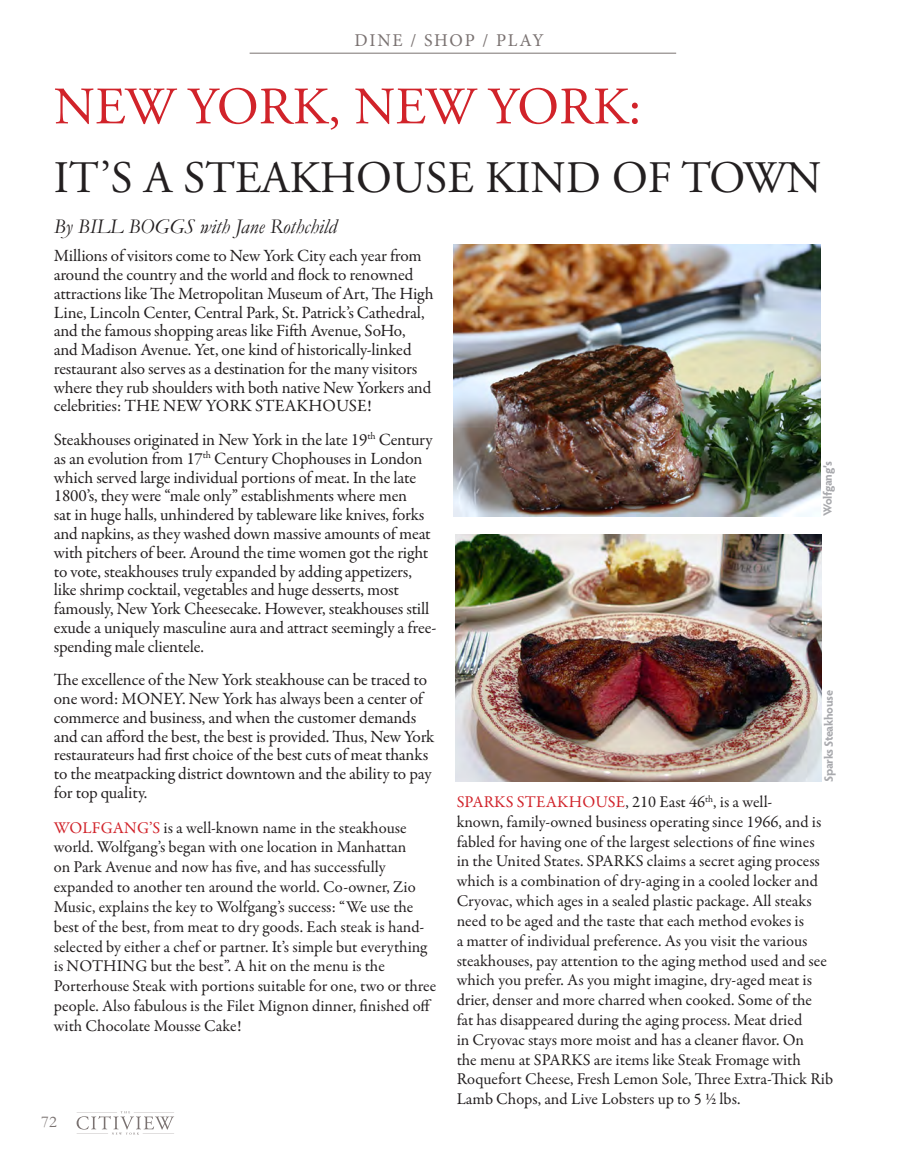
<style>
.page{position:relative;width:918px;height:1175px;background:#fff}
.page>*{position:absolute;margin:0;border:0;box-sizing:border-box;transform-origin:0 0}
.t1{font:52.5px "Adobe Garamond Pro";color:#d1232a}
.t2{font:45px "Adobe Garamond Pro";color:#231f20}
.t3{font:italic 21px "Garamond";color:#231f20}
.t4{font:18px "Minion Pro";letter-spacing:.09em;color:#7a7271}
.t5{font:17.25px/18.8px "Garamond Premr Pro";letter-spacing:-.01em;color:#231f20}
.t6{font:16.5px/19.8px "Garamond Premr Pro";color:#231f20}
.t7{font:16.5px "Garamond";color:#7a7271}
.Caption__1{font:700 12px "Hypatia Sans Pro";letter-spacing:-.035em;color:#a8a9ad}
.s1{color:#d1232a}
</style>
<div class="page">
<img style="left:455px;top:534px;width:367px;height:248px">
<svg style="left:77px;top:1111px;width:97px;height:23px"></svg>
<hr style="left:250px;top:53px;width:426px;height:1px;background:#7a7271">
<img style="left:454px;top:245px;width:366px;height:271px">
<p class="t4" style="left:355px;top:28px;width:191px">DINE / SHOP / PLAY</p>
<p class="t1" style="left:54px;top:75px;width:589px">NEW YORK, NEW YORK:</p>
<p class="t2" style="left:54px;top:151px;width:769px">IT’S A STEAKHOUSE KIND OF TOWN</p>
<p class="t3" style="left:54px;top:213px;width:284px">By BILL BOGGS with Jane Rothchild</p>
<p class="t5" style="left:54px;top:247px;width:381px">Millions of visitors come to New York City each year from around the country and the world and flock to renowned attractions like The Metropolitan Museum of Art, The High Line, Lincoln Center, Central Park, St. Patrick’s Cathedral, and the famous shopping areas like Fifth Avenue, SoHo, and Madison Avenue. Yet, one kind of historically-linked restaurant also serves as a destination for the many visitors where they rub shoulders with both native New Yorkers and celebrities: THE NEW YORK STEAKHOUSE!</p>
<p class="t5" style="left:54px;top:431px;width:384px">Steakhouses originated in New York in the late 19<sup>th</sup> Century as an evolution from 17<sup>th</sup> Century Chophouses in London which served large individual portions of meat. In the late 1800’s, they were “male only” establishments where men<br>sat in huge halls, unhindered by tableware like knives, forks and napkins, as they washed down massive amounts of meat with pitchers of beer. Around the time women got the right to vote, steakhouses truly expanded by adding appetizers, like shrimp cocktail, vegetables and huge desserts, most famously, New York Cheesecake. However, steakhouses still exude a uniquely masculine aura and attract seemingly a free&shy;spending male clientele.</p>
<p class="t5" style="left:54px;top:671px;width:382px">The excellence of the New York steakhouse can be traced to one word: MONEY. New York has always been a center of commerce and business, and when the customer demands and can afford the best, the best is provided. Thus, New York restaurateurs had first choice of the best cuts of meat thanks to the meatpacking district downtown and the ability to pay for top quality.</p>
<p class="t6" style="left:54px;top:818px;width:384px"><span class="s1">WOLFGANG’S</span> is a well-known name in the steakhouse world. Wolfgang’s began with one location in Manhattan<br>on Park Avenue and now has five, and has successfully expanded to another ten around the world. Co-owner, Zio Music, explains the key to Wolfgang’s success: “We use the best of the best, from meat to dry goods. Each steak is hand&shy;selected by either a chef or partner. It’s simple but everything is NOTHING but the best”. A hit on the menu is the Porterhouse Steak with portions suitable for one, two or three people. Also fabulous is the Filet Mignon dinner, finished off with Chocolate Mousse Cake!</p>
<p class="Caption__1" style="left:819px;top:516px;width:56px;rotate:-90deg">Wolfgang’s</p>
<p class="Caption__1" style="left:820px;top:782px;width:93px;rotate:-90deg">Sparks Steakhouse</p>
<p class="t6" style="left:457px;top:792px;width:378px"><span class="s1">SPARKS STEAKHOUSE</span>, 210 East 46<sup>th</sup>, is a well-<br>known, family-owned business operating since 1966, and is fabled for having one of the largest selections of fine wines<br>in the United States. SPARKS claims a secret aging process which is a combination of dry-aging in a cooled locker and Cryovac, which ages in a sealed plastic package. All steaks need to be aged and the taste that each method evokes is<br>a matter of individual preference. As you visit the various steakhouses, pay attention to the aging method used and see which you prefer. As you might imagine, dry-aged meat is drier, denser and more charred when cooked. Some of the<br>fat has disappeared during the aging process. Meat dried<br>in Cryovac stays more moist and has a cleaner flavor. On<br>the menu at SPARKS are items like Steak Fromage with Roquefort Cheese, Fresh Lemon Sole, Three Extra-Thick Rib Lamb Chops, and Live Lobsters up to 5 ½ lbs.</p>
<p class="t7" style="left:41px;top:1111px;width:17px">72</p>
</div>
